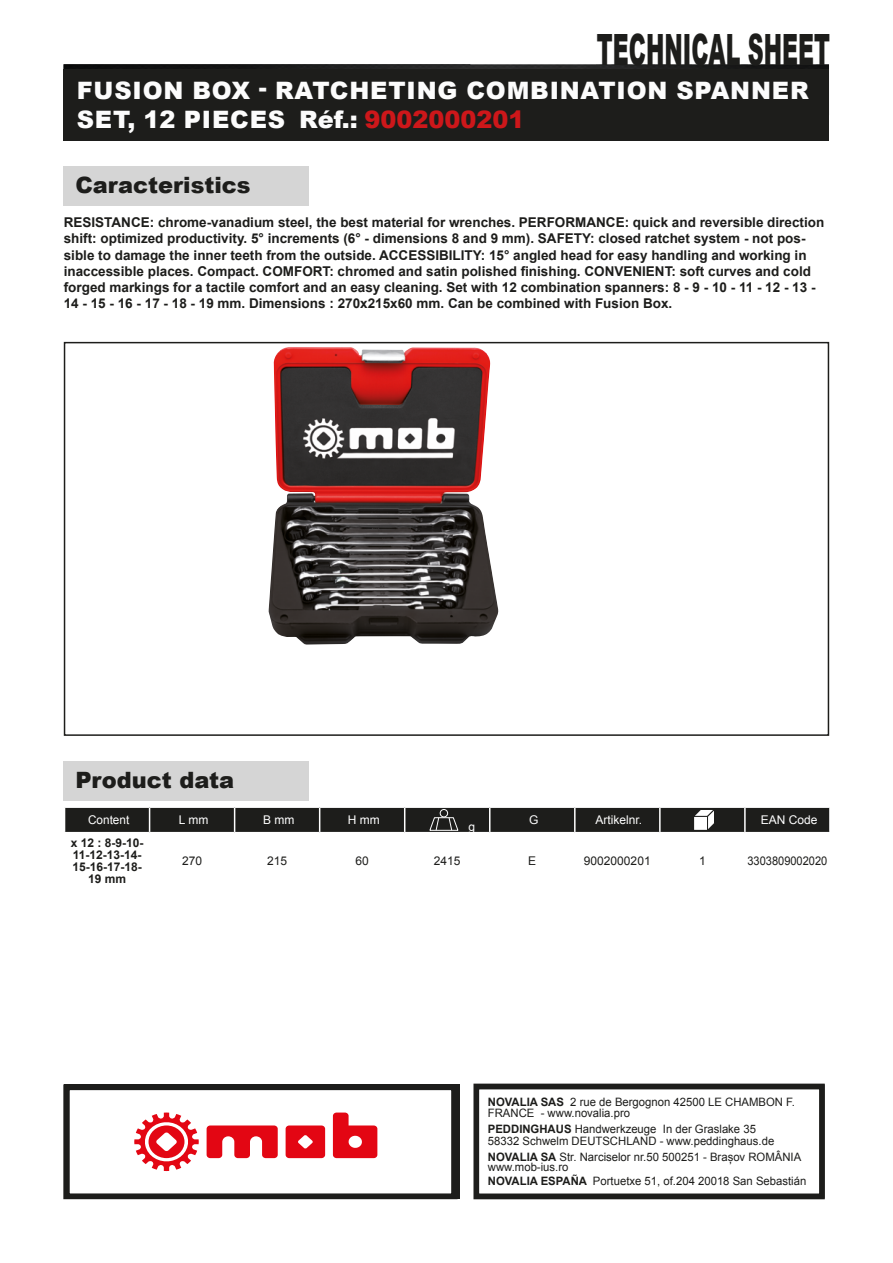
<style>
.page{position:relative;width:893px;height:1263px;background:#fff}
.page>*{position:absolute;margin:0;border:0;box-sizing:border-box;transform-origin:0 0}
.t1{font:900 43.2px "Arial";color:#1d1d1b;scale:.51 1}
.t2{font:900 24px/28.8px "Arial";letter-spacing:.035em;color:#fcfcfc}
.t3{font:900 22.5px "Arial";color:#1d1d1b}
.t4{font:700 13.5px/16.2px "Arial";color:#1d1d1b}
.t5{font:12.9px/14.2px "Arial";color:#1d1d1b}
.t6{font:700 12.9px "Arial";color:#1d1d1b}
.t7{font:700 12px/12px "Arial";color:#1d1d1b;text-align:center}
.t8{font:12px "Arial";color:#fff}
.t9{font:12px "Arial";color:#1d1d1b}
.t10{font:12px "Arial";color:#1d1d1b;scale:.92 1}
.t11{font:11.55px/11.6px "Arial";color:#1d1d1b}
.s1{color:#cd171a}
.s2{font-weight:700}
</style>
<div class="page">
<img style="left:64px;top:64px;width:765px;height:5px">
<div style="left:64px;top:69px;width:765px;height:71px;background:#1d1d1b"></div>
<div style="left:64px;top:166px;width:245px;height:39px;background:#d5d5d5"></div>
<div style="left:64px;top:342px;width:765px;height:394px;border:2px solid #1d1d1b"></div>
<div style="left:64px;top:761px;width:245px;height:39px;background:#d5d5d5"></div>
<svg style="left:65px;top:807px;width:765px;height:26px;background:#363635"></svg>
<img style="left:268px;top:347px;width:231px;height:298px">
<div style="left:473px;top:1084px;width:352px;height:115px;border:6px solid #1d1d1b"></div>
<div style="left:64px;top:1084px;width:393px;height:115px;border:6px solid #1d1d1b"></div>
<svg style="left:207px;top:1125px;width:71px;height:33px"></svg>
<svg style="left:286px;top:1125px;width:39px;height:33px"></svg>
<svg style="left:134px;top:1112px;width:65px;height:59px"></svg>
<svg style="left:333px;top:1112px;width:44px;height:46px"></svg>
<h1 class="t1" style="left:597px;top:18px;width:458px">TECHNICAL SHEET</h1>
<h2 class="t2" style="left:77px;top:75px;width:733px">FUSION BOX - RATCHETING COMBINATION SPANNER<br>SET, 12 PIECES Réf.: <span class="s1">9002000201</span></h2>
<h3 class="t3" style="left:75px;top:168px;width:177px">Caracteristics</h3>
<p class="t4" style="left:64px;top:214px;width:762px">RESISTANCE: chrome-vanadium steel, the best material for wrenches. PERFORMANCE: quick and reversible direction shift: optimized productivity. 5° increments (6° - dimensions 8 and 9 mm). SAFETY: closed ratchet system - not pos&shy;sible to damage the inner teeth from the outside. ACCESSIBILITY: 15° angled head for easy handling and working in inaccessible places. Compact. COMFORT: chromed and satin polished finishing. CONVENIENT: soft curves and cold forged markings for a tactile comfort and an easy cleaning. Set with 12 combination spanners: 8 - 9 - 10 - 11 - 12 - 13 - 14 - 15 - 16 - 17 - 18 - 19 mm. Dimensions : 270x215x60 mm. Can be combined with Fusion Box.</p>
<h3 class="t3" style="left:75px;top:763px;width:160px">Product data</h3>
<p class="t8" style="left:88px;top:812px;width:43px">Content</p>
<p class="t8" style="left:179px;top:812px;width:31px">L mm</p>
<p class="t8" style="left:263px;top:812px;width:33px">B mm</p>
<p class="t8" style="left:348px;top:812px;width:33px">H mm</p>
<p class="t8" style="left:468px;top:818px;width:8px">g</p>
<p class="t8" style="left:529px;top:812px;width:11px">G</p>
<p class="t8" style="left:595px;top:812px;width:48px">Artikelnr.</p>
<p class="t8" style="left:761px;top:812px;width:58px">EAN Code</p>
<p class="t7" style="left:71px;top:837px;width:74px">x 12 : 8-9-10-<br>11-12-13-14-<br>15-16-17-18-<br>19 mm</p>
<p class="t9" style="left:182px;top:853px;width:22px">270</p>
<p class="t9" style="left:267px;top:853px;width:22px">215</p>
<p class="t9" style="left:355px;top:853px;width:15px">60</p>
<p class="t9" style="left:434px;top:853px;width:28px">2415</p>
<p class="t9" style="left:528px;top:853px;width:10px">E</p>
<p class="t9" style="left:584px;top:853px;width:68px">9002000201</p>
<p class="t9" style="left:699px;top:853px;width:8px">1</p>
<p class="t10" style="left:747px;top:853px;width:88px">3303809002020</p>
<p class="t11" style="left:488px;top:1096px;width:309px"><span class="s2">NOVALIA SAS</span> 2 rue de Bergognon 42500 LE CHAMBON F.<br>FRANCE - www.novalia.pro</p>
<p class="t11" style="left:488px;top:1123px;width:288px"><span class="s2">PEDDINGHAUS</span> Handwerkzeuge In der Graslake 35<br>58332 Schwelm DEUTSCHLAND - www.peddinghaus.de</p>
<p class="t11" style="left:488px;top:1151px;width:315px;line-height:10.2px"><span class="s2">NOVALIA SA</span> Str. Narciselor nr.50 500251 - Brașov ROMÂNIA www.mob-ius.ro</p>
<p class="t11" style="left:488px;top:1175px;width:320px"><span class="s2">NOVALIA ESPAÑA</span> Portuetxe 51, of.204 20018 San Sebastián</p>
<p class="t6" style="left:504px;top:1105px;width:86px">NOVALIA SAS</p>
<p class="t5" style="left:504px;top:1121px;width:181px">2 rue de Bergognon 42500<br>LE CHAMBON FEUGEROLLES<br>FRANCE<br>www.novalia.pro</p>
</div>
